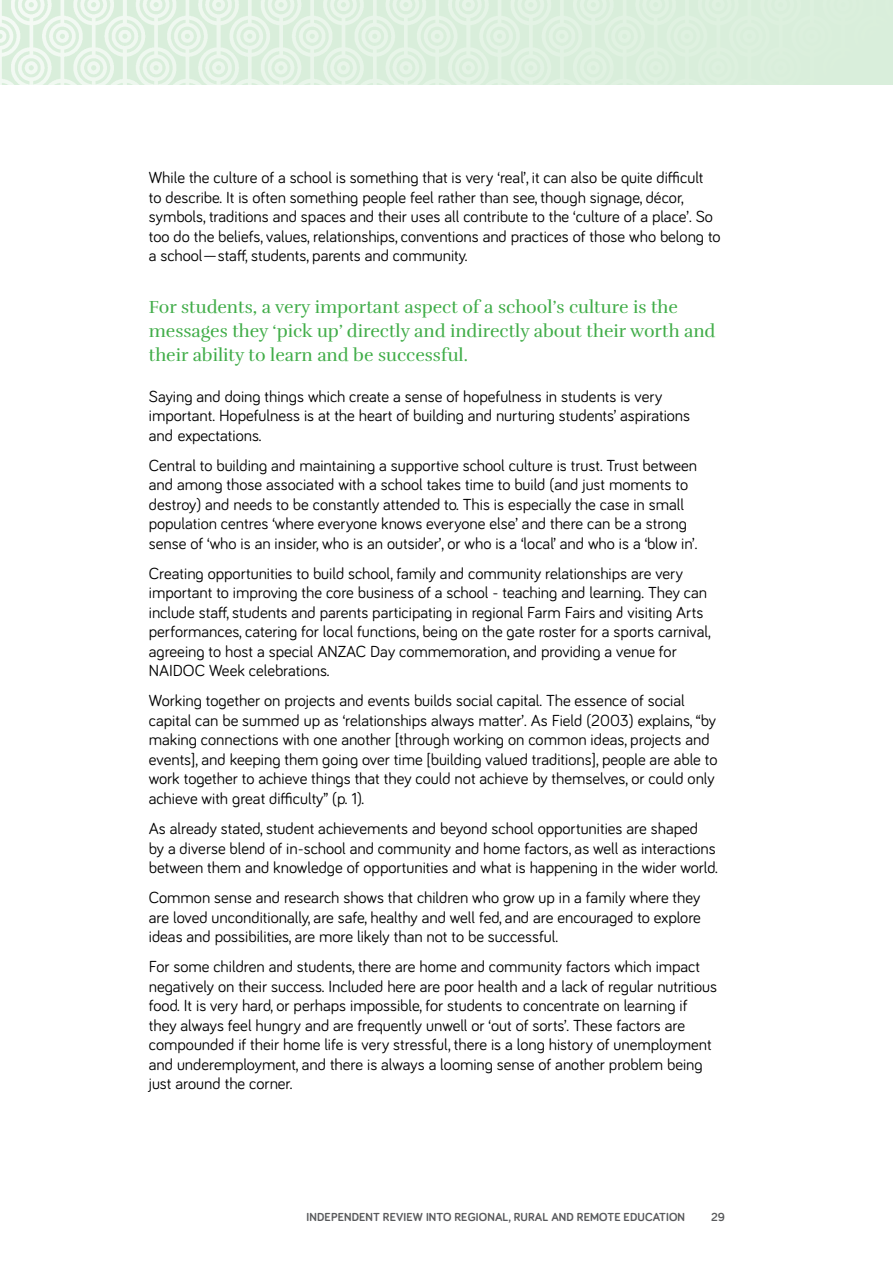
<style>
.page{position:relative;width:893px;height:1263px;background:#fff}
.page>*{position:absolute;margin:0;border:0;box-sizing:border-box;transform-origin:0 0}
.Breakout{font:18px/24px "Rufina";color:#41ad49}
.Body{font:16.5px/19.5px "Bariol";color:#000}
.t1{font:700 12px "Bariol";letter-spacing:.01em;color:#58595b}
</style>
<div class="page">
<img style="left:0;top:0;width:893px;height:85px">
<p class="Body" style="left:149px;top:167px;width:573px">While the culture of a school is something that is very ‘real’, it can also be quite difficult<br>to describe. It is often something people feel rather than see, though signage, décor, symbols, traditions and spaces and their uses all contribute to the ‘culture of a place’. So too do the beliefs, values, relationships, conventions and practices of those who belong to a school—staff, students, parents and community.</p>
<p class="Breakout" style="left:149px;top:295px;width:568px">For students, a very important aspect of a school’s culture is the messages they ‘pick up’ directly and indirectly about their worth and their ability to learn and be successful.</p>
<p class="Body" style="left:149px;top:385px;width:543px">Saying and doing things which create a sense of hopefulness in students is very important. Hopefulness is at the heart of building and nurturing students’ aspirations and expectations.</p>
<p class="Body" style="left:149px;top:455px;width:550px">Central to building and maintaining a supportive school culture is trust. Trust between and among those associated with a school takes time to build (and just moments to destroy) and needs to be constantly attended to. This is especially the case in small population centres ‘where everyone knows everyone else’ and there can be a strong sense of ‘who is an insider, who is an outsider’, or who is a ‘local’ and who is a ‘blow in’.</p>
<p class="Body" style="left:149px;top:563px;width:564px">Creating opportunities to build school, family and community relationships are very important to improving the core business of a school - teaching and learning. They can include staff, students and parents participating in regional Farm Fairs and visiting Arts performances, catering for local functions, being on the gate roster for a sports carnival, agreeing to host a special ANZAC Day commemoration, and providing a venue for NAIDOC Week celebrations.</p>
<p class="Body" style="left:149px;top:690px;width:570px">Working together on projects and events builds social capital. The essence of social capital can be summed up as ‘relationships always matter’. As Field (2003) explains, “by making connections with one another [through working on common ideas, projects and events], and keeping them going over time [building valued traditions], people are able to work together to achieve things that they could not achieve by themselves, or could only achieve with great difficulty” (p. 1).</p>
<p class="Body" style="left:149px;top:818px;width:570px">As already stated, student achievements and beyond school opportunities are shaped<br>by a diverse blend of in-school and community and home factors, as well as interactions between them and knowledge of opportunities and what is happening in the wider world.</p>
<p class="Body" style="left:149px;top:887px;width:554px;text-align:justify">Common sense and research shows that children who grow up in a family where they are loved unconditionally, are safe, healthy and well fed, and are encouraged to explore ideas and possibilities, are more likely than not to be successful.</p>
<p class="Body" style="left:149px;top:956px;width:570px">For some children and students, there are home and community factors which impact negatively on their success. Included here are poor health and a lack of regular nutritious food. It is very hard, or perhaps impossible, for students to concentrate on learning if they always feel hungry and are frequently unwell or ‘out of sorts’. These factors are compounded if their home life is very stressful, there is a long history of unemployment and underemployment, and there is always a looming sense of another problem being just around the corner.</p>
<p class="t1" style="left:307px;top:1209px;width:380px">INDEPENDENT REVIEW INTO REGIONAL, RURAL AND REMOTE EDUCATION</p>
<p class="t1" style="left:711px;top:1209px;width:15px">29</p>
</div>
